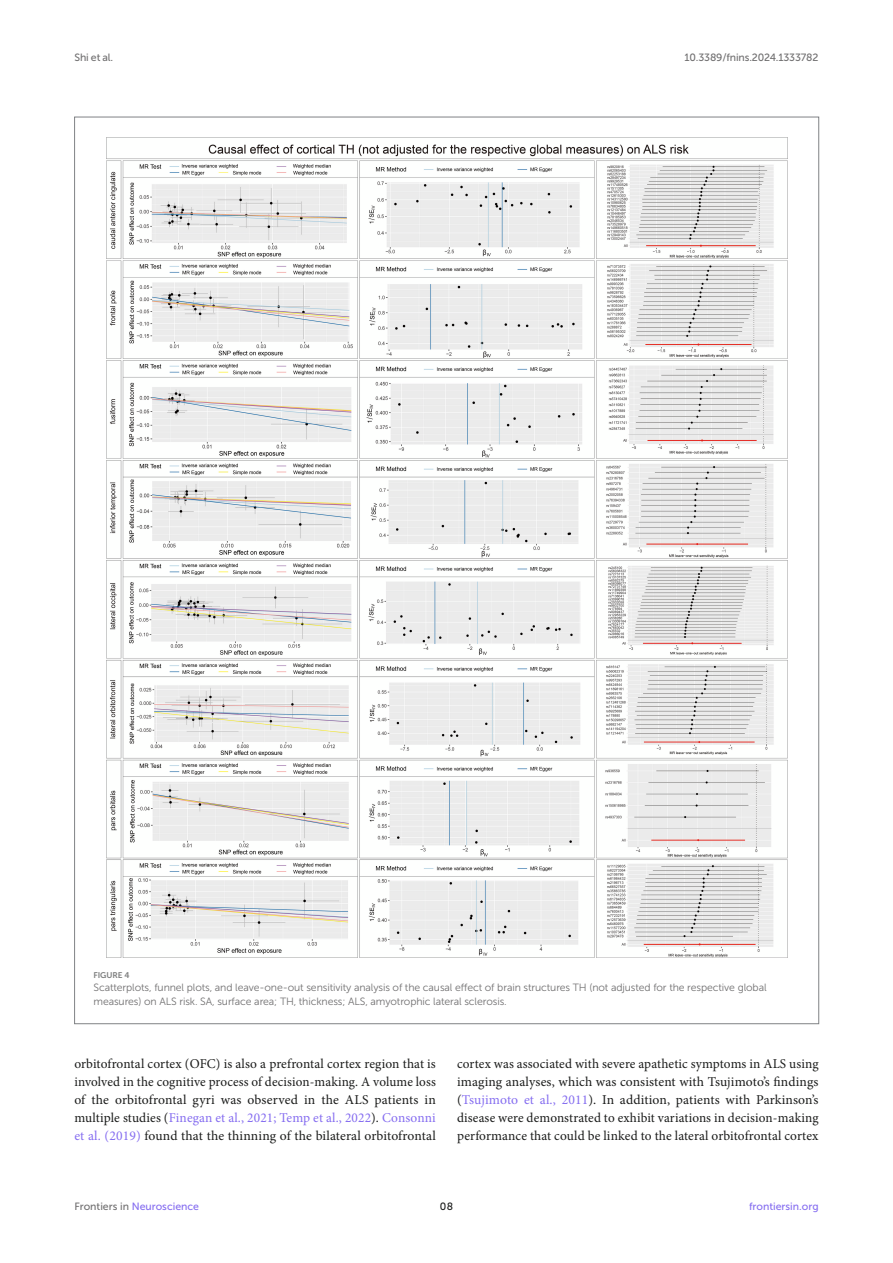
<style>
.page{position:relative;width:893px;height:1263px;background:#fff}
.page>*{position:absolute;margin:0;border:0;box-sizing:border-box;transform-origin:0 0}
.TEXT{font:13.5px/18px "Minion Pro";letter-spacing:.01em;color:#1b1c1b;text-align:justify}
.FIG_LEG{font:10.5px/13.5px "Museo Sans 300";letter-spacing:-.01em;color:#706f70}
.t1{font:10.5px "Museo Sans 500";color:#856df0}
.t2{font:10.5px "Museo Sans 500";letter-spacing:-.015em;color:#706f70}
.t3{font:10.5px "Museo Sans 500";color:#1b1c1b}
.FIG_HD{font:8.25px "Museo Sans 700";letter-spacing:-.01em;color:#7e7f7f}
.s1{color:#856df0}
.s2{color:#706f70}
</style>
<div class="page">
<img style="left:106px;top:137px;width:682px;height:821px">
<p class="t2" style="left:74px;top:51px;width:40px">Shi et al.</p>
<p class="t2" style="left:685px;top:51px;width:135px">10.3389/fnins.2024.1333782</p>
<p class="FIG_HD" style="left:94px;top:970px;width:37px">FIGURE 4</p>
<p class="FIG_LEG" style="left:94px;top:981px;width:675px">Scatterplots, funnel plots, and leave-one-out sensitivity analysis of the causal effect of brain structures TH (not adjusted for the respective global measures) on ALS risk. SA, surface area; TH, thickness; ALS, amyotrophic lateral sclerosis.</p>
<p class="TEXT" style="left:74px;top:1055px;width:363px">orbitofrontal cortex (OFC) is also a prefrontal cortex region that is involved in the cognitive process of decision-making. A volume loss of the orbitofrontal gyri was observed in the ALS patients in multiple studies (<span class="s1">Finegan et al., 2021; Temp et al., 2022</span>). <span class="s1">Consonni et al. (2019)</span> found that the thinning of the bilateral orbitofrontal</p>
<p class="TEXT" style="left:457px;top:1055px;width:363px">cortex was associated with severe apathetic symptoms in ALS using imaging analyses, which was consistent with Tsujimoto’s findings (<span class="s1">Tsujimoto et al., 2011</span>). In addition, patients with Parkinson’s disease were demonstrated to exhibit variations in decision-making performance that could be linked to the lateral orbitofrontal cortex</p>
<p class="t1" style="left:74px;top:1200px;width:126px"><span class="s2">Frontiers in</span> Neuroscience</p>
<p class="t3" style="left:440px;top:1200px;width:15px">08</p>
<p class="t1" style="left:749px;top:1200px;width:71px">frontiersin.org</p>
</div>
